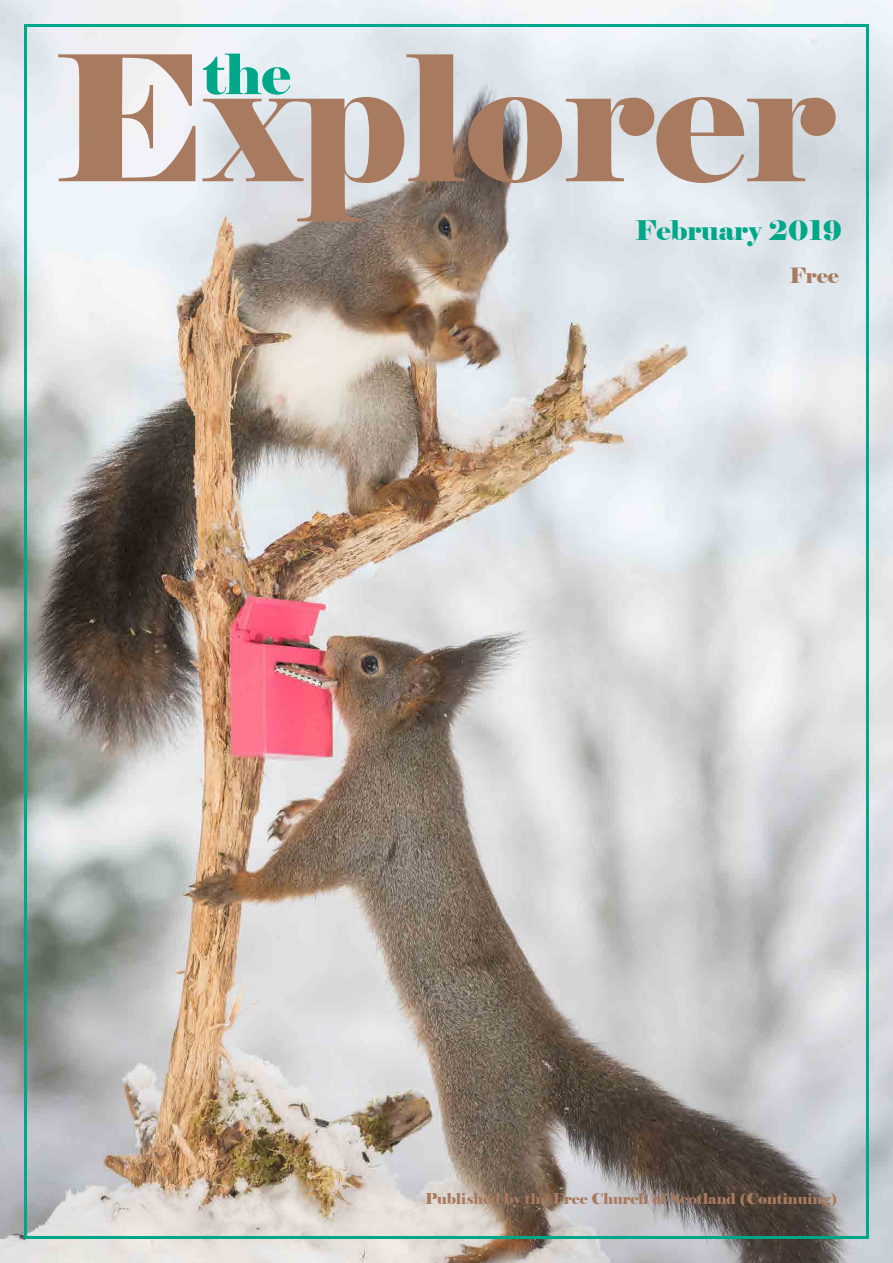
<style>
.page{position:relative;width:893px;height:1263px;background:#fff}
.page>*{position:absolute;margin:0;border:0;box-sizing:border-box;transform-origin:0 0}
.t1{font:174px "Elephant";color:#a87a5f}
.t2{font:55.5px "Elephant";color:#00a788}
.t3{font:27px "Elephant";color:#00a788}
.t4{font:21px "Elephant";color:#a87a5f}
.t5{font:15px "Elephant";color:#a87a5f}
</style>
<div class="page">
<img style="left:0;top:0;width:893px;height:1263px">
<h2 class="t2" style="left:203px;top:40px;width:89px">the</h2>
<h1 class="t1" style="left:54px;top:10px;width:783px">Explorer</h1>
<h3 class="t3" style="left:635px;top:213px;width:208px">February 2019</h3>
<h3 class="t4" style="left:789px;top:262px;width:51px">Free</h3>
<p class="t5" style="left:425px;top:1189px;width:414px">Published by the Free Church of Scotland (Continuing)</p>
</div>
